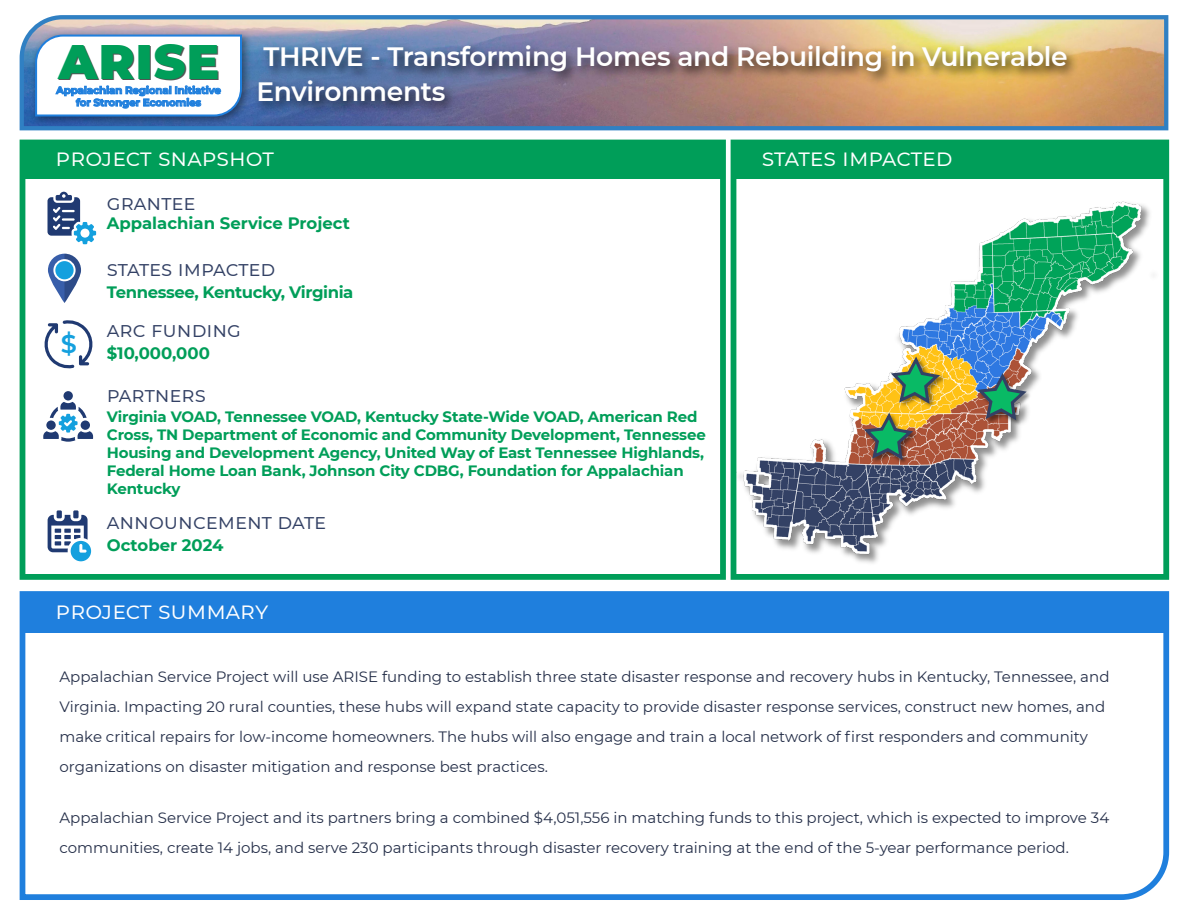
<style>
.page{position:relative;width:1188px;height:918px;background:#fff}
.page>*{position:absolute;margin:0;border:0;box-sizing:border-box;transform-origin:0 0}
.t1{font:900 48.3px "Montserrat";letter-spacing:.025em;color:#009e59}
.t2{font:600 26.55px/34.5px "Montserrat";letter-spacing:-.01em;color:#fff}
.t3{font:24px "Montserrat";color:#fff}
.t4{font:21.15px "Montserrat";color:#334165}
.t5{font:700 16.5px "Montserrat";letter-spacing:-.005em;color:#009e59}
.t6{font:700 16.5px "Montserrat";letter-spacing:-.025em;color:#009e59}
.t7{font:15px/30px "Montserrat";color:#252f49}
.t8{font:700 15px/18px "Montserrat";letter-spacing:-.01em;color:#009e59}
.t9{font:700 10.2px "Montserrat";letter-spacing:-.01em;color:#1f7fdd}
</style>
<div class="page">
<svg style="left:19px;top:591px;width:1151px;height:309px"></svg>
<div style="left:20px;top:140px;width:706px;height:440px;border:6px solid #009e59"></div>
<div style="left:24px;top:141px;width:699px;height:38px;background:#009e59"></div>
<svg style="left:48px;top:192px;width:48px;height:52px"></svg>
<svg style="left:63px;top:391px;width:10px;height:10px"></svg>
<svg style="left:43px;top:402px;width:50px;height:40px"></svg>
<div style="left:57px;top:510px;width:5px;height:8px;background:#203a72"></div>
<div style="left:73px;top:510px;width:6px;height:8px;background:#203a72"></div>
<svg style="left:48px;top:515px;width:43px;height:46px"></svg>
<svg style="left:44px;top:320px;width:49px;height:49px"></svg>
<svg style="left:48px;top:254px;width:33px;height:49px"></svg>
<svg style="left:64px;top:254px;width:17px;height:49px"></svg>
<div style="left:54px;top:260px;width:21px;height:20px;background:#14a0de;border-radius:50%"></div>
<div style="left:53px;top:259px;width:23px;height:22px;border:2px solid #fff;border-radius:50%"></div>
<div style="left:732px;top:141px;width:433px;height:38px;background:#009e59"></div>
<img style="left:738px;top:201px;width:410px;height:362px">
<div style="left:731px;top:140px;width:438px;height:440px;border:6px solid #009e59"></div>
<img style="left:888px;top:355px;width:60px;height:57px">
<img style="left:976px;top:371px;width:60px;height:57px">
<svg style="left:974px;top:372px;width:56px;height:51px;background:#718882"></svg>
<img style="left:862px;top:463px;width:60px;height:6px">
<svg style="left:861px;top:356px;width:82px;height:107px;background:#b3a360"></svg>
<svg style="left:19px;top:15px;width:1150px;height:116px;background:#76a4cb"></svg>
<img style="left:247px;top:17px;width:923px;height:123px">
<img style="left:25px;top:25px;width:231px;height:105px">
<svg style="left:34px;top:34px;width:209px;height:84px"></svg>
<h1 class="t1" style="left:59px;top:25px;width:162px">ARISE</h1>
<p class="t9" style="left:76px;top:95px;width:127px">for Stronger Economies</p>
<p class="t9" style="left:56px;top:83px;width:166px">Appalachian Regional Initiative</p>
<h2 class="t2" style="left:256px;top:38px;width:813px">THRIVE - Transforming Homes and Rebuilding in Vulnerable<br>Environments</h2>
<h3 class="t3" style="left:56px;top:141px;width:220px">PROJECT SNAPSHOT</h3>
<h3 class="t4" style="left:107px;top:188px;width:90px">GRANTEE</h3>
<p class="t5" style="left:107px;top:211px;width:245px">Appalachian Service Project</p>
<h3 class="t4" style="left:107px;top:254px;width:170px">STATES IMPACTED</h3>
<p class="t6" style="left:107px;top:280px;width:248px">Tennessee, Kentucky, Virginia</p>
<h3 class="t4" style="left:107px;top:314px;width:136px">ARC FUNDING</h3>
<p class="t5" style="left:61px;top:341px;width:150px"><sup>$</sup> $10,000,000</p>
<h3 class="t4" style="left:107px;top:379px;width:101px">PARTNERS</h3>
<p class="t8" style="left:107px;top:407px;width:601px">Virginia VOAD, Tennessee VOAD, Kentucky State-Wide VOAD, American Red Cross, TN Department of Economic and Community Development, Tennessee Housing and Development Agency, United Way of East Tennessee Highlands, Federal Home Loan Bank, Johnson City CDBG, Foundation for Appalachian Kentucky</p>
<h3 class="t4" style="left:107px;top:506px;width:221px">ANNOUNCEMENT DATE</h3>
<p class="t5" style="left:107px;top:533px;width:118px">October 2024</p>
<h3 class="t3" style="left:56px;top:594px;width:214px">PROJECT SUMMARY</h3>
<h3 class="t3" style="left:762px;top:141px;width:192px">STATES IMPACTED</h3>
<p class="t7" style="left:60px;top:661px;width:1051px">Appalachian Service Project will use ARISE funding to establish three state disaster response and recovery hubs in Kentucky, Tennessee, and Virginia. Impacting 20 rural counties, these hubs will expand state capacity to provide disaster response services, construct new homes, and make critical repairs for low-income homeowners. The hubs will also engage and train a local network of first responders and community organizations on disaster mitigation and response best practices.</p>
<p class="t7" style="left:60px;top:802px;width:1051px">Appalachian Service Project and its partners bring a combined $4,051,556 in matching funds to this project, which is expected to improve 34 communities, create 14 jobs, and serve 230 participants through disaster recovery training at the end of the 5-year performance period.</p>
</div>
